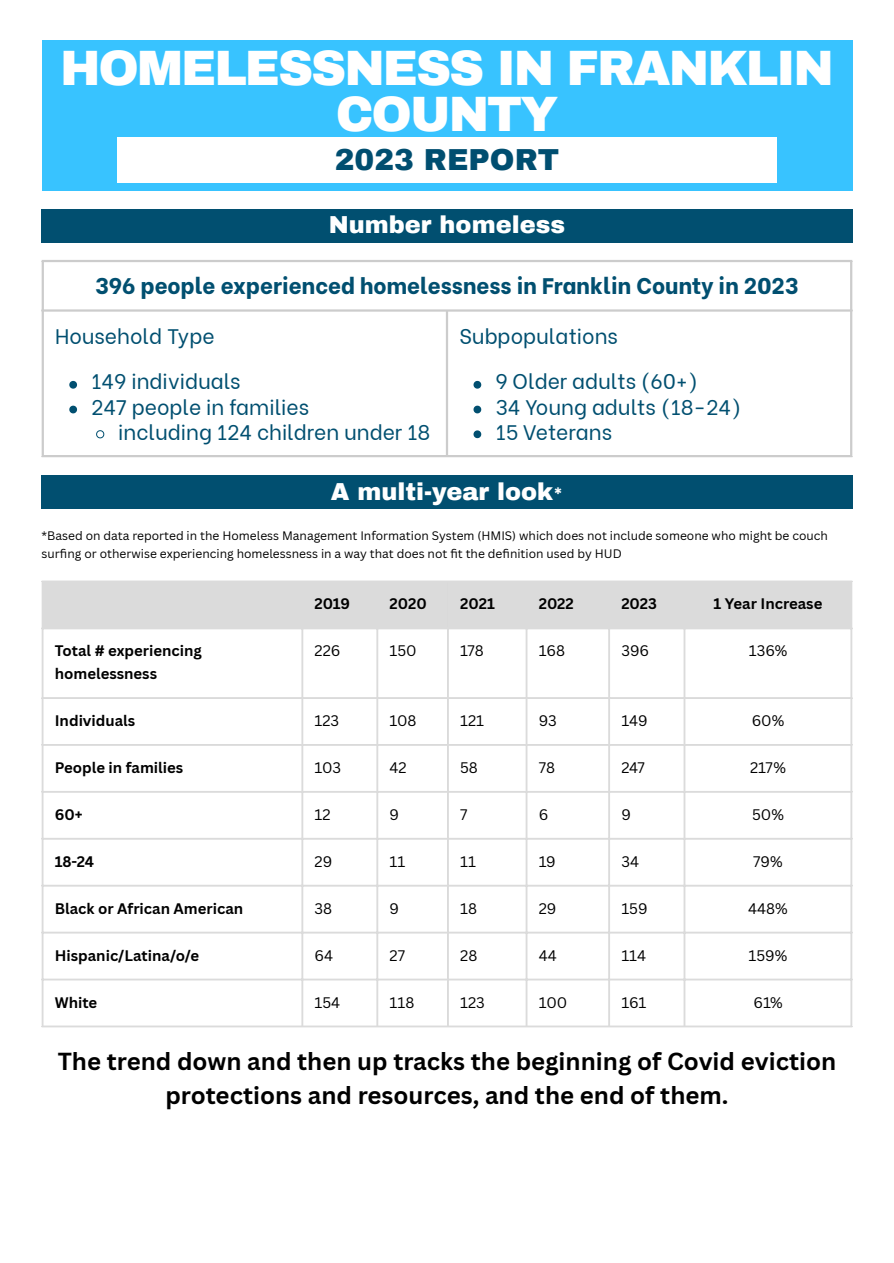
<style>
.page{position:relative;width:894px;height:1263px;background:#fff}
.page>*{position:absolute;margin:0;border:0;box-sizing:border-box;transform-origin:0 0}
.t1{font:900 48.6px/45.3px "Archivo";letter-spacing:-.04em;color:#fff;text-align:center}
.t2{font:900 29.7px "Archivo";color:#004e70}
.t3{font:700 24px/33.8px "Canva Sans";color:#000;text-align:center}
.t4{font:900 24px "Archivo";color:#fff}
.t5{font:800 22.5px "Be Vietnam";color:#014f70}
.t6{font:21px "Be Vietnam";color:#014f70}
.t7{font:700 14.85px/22.4px "Canva Sans";color:#000}
.t8{font:14.85px "Canva Sans";color:#000}
.t9{font:12px/18px "Canva Sans";color:#000}
.s1{font-size:18px}
</style>
<div class="page">
<div style="left:42px;top:40px;width:810px;height:151px;background:#38c3ff"></div>
<div style="left:117px;top:138px;width:659px;height:45px;background:#fff"></div>
<div style="left:42px;top:209px;width:810px;height:34px;background:#014f70"></div>
<svg style="left:69px;top:381px;width:8px;height:8px"></svg>
<svg style="left:69px;top:406px;width:8px;height:7px"></svg>
<svg style="left:96px;top:430px;width:8px;height:9px"></svg>
<svg style="left:473px;top:381px;width:8px;height:8px"></svg>
<svg style="left:473px;top:406px;width:8px;height:7px"></svg>
<svg style="left:473px;top:430px;width:8px;height:8px"></svg>
<hr style="left:42px;top:262px;width:2px;height:193px;background:#ccc">
<hr style="left:446px;top:312px;width:2px;height:143px;background:#ccc">
<hr style="left:849px;top:262px;width:3px;height:193px;background:#ccc">
<hr style="left:42px;top:260px;width:810px;height:2px;background:#ccc">
<hr style="left:42px;top:309px;width:810px;height:3px;background:#ccc">
<hr style="left:42px;top:455px;width:810px;height:2px;background:#ccc">
<div style="left:42px;top:476px;width:810px;height:33px;background:#014f70"></div>
<div style="left:43px;top:582px;width:807px;height:45px;background:#dbdbdb"></div>
<hr style="left:42px;top:582px;width:1px;height:443px;background:#dbdbdb">
<hr style="left:301px;top:582px;width:2px;height:443px;background:#dbdbdb">
<hr style="left:376px;top:582px;width:2px;height:443px;background:#dbdbdb">
<hr style="left:447px;top:582px;width:2px;height:443px;background:#dbdbdb">
<hr style="left:525px;top:582px;width:2px;height:443px;background:#dbdbdb">
<hr style="left:608px;top:582px;width:2px;height:443px;background:#dbdbdb">
<hr style="left:683px;top:582px;width:2px;height:443px;background:#dbdbdb">
<hr style="left:850px;top:582px;width:2px;height:443px;background:#dbdbdb">
<hr style="left:42px;top:581px;width:810px;height:1px;background:#dbdbdb">
<hr style="left:42px;top:627px;width:810px;height:2px;background:#dbdbdb">
<hr style="left:42px;top:697px;width:810px;height:2px;background:#dbdbdb">
<hr style="left:42px;top:744px;width:810px;height:2px;background:#dbdbdb">
<hr style="left:42px;top:791px;width:810px;height:2px;background:#dbdbdb">
<hr style="left:42px;top:838px;width:810px;height:2px;background:#dbdbdb">
<hr style="left:42px;top:885px;width:810px;height:2px;background:#dbdbdb">
<hr style="left:42px;top:932px;width:810px;height:1px;background:#dbdbdb">
<hr style="left:42px;top:979px;width:810px;height:1px;background:#dbdbdb">
<hr style="left:42px;top:1025px;width:810px;height:2px;background:#dbdbdb">
<p class="t1" style="left:60px;top:46px;width:775px">HOMELESSNESS IN FRANKLIN<br>COUNTY</p>
<p class="t2" style="left:334px;top:144px;width:226px">2023 REPORT</p>
<p class="t4" style="left:329px;top:212px;width:237px">Number homeless</p>
<p class="t5" style="left:95px;top:267px;width:704px">396 people experienced homelessness in Franklin County in 2023</p>
<p class="t6" style="left:55px;top:319px;width:161px">Household Type</p>
<p class="t6" style="left:91px;top:364px;width:151px">149 individuals</p>
<p class="t6" style="left:91px;top:390px;width:219px">247 people in families</p>
<p class="t6" style="left:118px;top:415px;width:313px">including 124 children under 18</p>
<p class="t6" style="left:459px;top:319px;width:160px">Subpopulations</p>
<p class="t6" style="left:495px;top:364px;width:204px">9 Older adults (60+)</p>
<p class="t6" style="left:495px;top:390px;width:247px">34 Young adults (18-24)</p>
<p class="t6" style="left:495px;top:415px;width:118px">15 Veterans</p>
<h1 class="t4" style="left:331px;top:478px;width:234px">A multi-year look<span class="s1">*</span></h1>
<p class="t9" style="left:42px;top:526px;width:787px">*Based on data reported in the Homeless Management Information System (HMIS) which does not include someone who might be couch surfi ng or otherwise experiencing homelessness in a way that does not fit the defi nition used by HUD</p>
<p class="t7" style="left:314px;top:593px;width:37px">2019</p>
<p class="t7" style="left:389px;top:593px;width:39px">2020</p>
<p class="t7" style="left:460px;top:593px;width:36px">2021</p>
<p class="t7" style="left:538px;top:593px;width:37px">2022</p>
<p class="t7" style="left:621px;top:593px;width:37px">2023</p>
<p class="t7" style="left:713px;top:593px;width:110px">1 Year Increase</p>
<p class="t7" style="left:55px;top:639px;width:148px">Total # experiencing homelessness</p>
<p class="t8" style="left:314px;top:640px;width:27px">226</p>
<p class="t8" style="left:389px;top:640px;width:29px">150</p>
<p class="t8" style="left:460px;top:640px;width:25px">178</p>
<p class="t8" style="left:538px;top:640px;width:28px">168</p>
<p class="t8" style="left:621px;top:640px;width:29px">396</p>
<p class="t8" style="left:748px;top:640px;width:40px">136%</p>
<p class="t7" style="left:55px;top:709px;width:82px">Individuals</p>
<p class="t8" style="left:314px;top:710px;width:26px">123</p>
<p class="t8" style="left:389px;top:710px;width:29px">108</p>
<p class="t8" style="left:460px;top:710px;width:26px">121</p>
<p class="t8" style="left:538px;top:710px;width:19px">93</p>
<p class="t8" style="left:621px;top:710px;width:28px">149</p>
<p class="t8" style="left:751px;top:710px;width:34px">60%</p>
<p class="t7" style="left:55px;top:756px;width:130px">People in families</p>
<p class="t8" style="left:314px;top:757px;width:28px">103</p>
<p class="t8" style="left:389px;top:757px;width:19px">42</p>
<p class="t8" style="left:460px;top:757px;width:19px">58</p>
<p class="t8" style="left:538px;top:757px;width:18px">78</p>
<p class="t8" style="left:621px;top:757px;width:25px">247</p>
<p class="t8" style="left:749px;top:757px;width:37px">217%</p>
<p class="t7" style="left:55px;top:803px;width:29px">60+</p>
<p class="t8" style="left:314px;top:804px;width:18px">12</p>
<p class="t8" style="left:389px;top:804px;width:11px">9</p>
<p class="t8" style="left:460px;top:804px;width:9px">7</p>
<p class="t8" style="left:538px;top:804px;width:11px">6</p>
<p class="t8" style="left:621px;top:804px;width:11px">9</p>
<p class="t8" style="left:751px;top:804px;width:33px">50%</p>
<p class="t7" style="left:55px;top:850px;width:41px">18-24</p>
<p class="t8" style="left:314px;top:851px;width:19px">29</p>
<p class="t8" style="left:389px;top:851px;width:17px">11</p>
<p class="t8" style="left:460px;top:851px;width:17px">11</p>
<p class="t8" style="left:538px;top:851px;width:19px">19</p>
<p class="t8" style="left:621px;top:851px;width:19px">34</p>
<p class="t8" style="left:753px;top:851px;width:31px">79%</p>
<p class="t7" style="left:55px;top:897px;width:190px">Black or African American</p>
<p class="t8" style="left:314px;top:898px;width:19px">38</p>
<p class="t8" style="left:389px;top:898px;width:11px">9</p>
<p class="t8" style="left:460px;top:898px;width:18px">18</p>
<p class="t8" style="left:538px;top:898px;width:19px">29</p>
<p class="t8" style="left:621px;top:898px;width:28px">159</p>
<p class="t8" style="left:748px;top:898px;width:41px">448%</p>
<p class="t7" style="left:55px;top:944px;width:146px">Hispanic/Latina/o/e</p>
<p class="t8" style="left:314px;top:945px;width:20px">64</p>
<p class="t8" style="left:389px;top:945px;width:17px">27</p>
<p class="t8" style="left:460px;top:945px;width:19px">28</p>
<p class="t8" style="left:538px;top:945px;width:19px">44</p>
<p class="t8" style="left:621px;top:945px;width:26px">114</p>
<p class="t8" style="left:748px;top:945px;width:40px">159%</p>
<p class="t7" style="left:55px;top:991px;width:44px">White</p>
<p class="t8" style="left:314px;top:992px;width:27px">154</p>
<p class="t8" style="left:389px;top:992px;width:26px">118</p>
<p class="t8" style="left:460px;top:992px;width:26px">123</p>
<p class="t8" style="left:538px;top:992px;width:30px">100</p>
<p class="t8" style="left:621px;top:992px;width:27px">161</p>
<p class="t8" style="left:753px;top:992px;width:31px">61%</p>
<h1 class="t3" style="left:58px;top:1044px;width:779px">The trend down and then up tracks the beginning of Covid eviction protections and resources, and the end of them.</h1>
</div>
